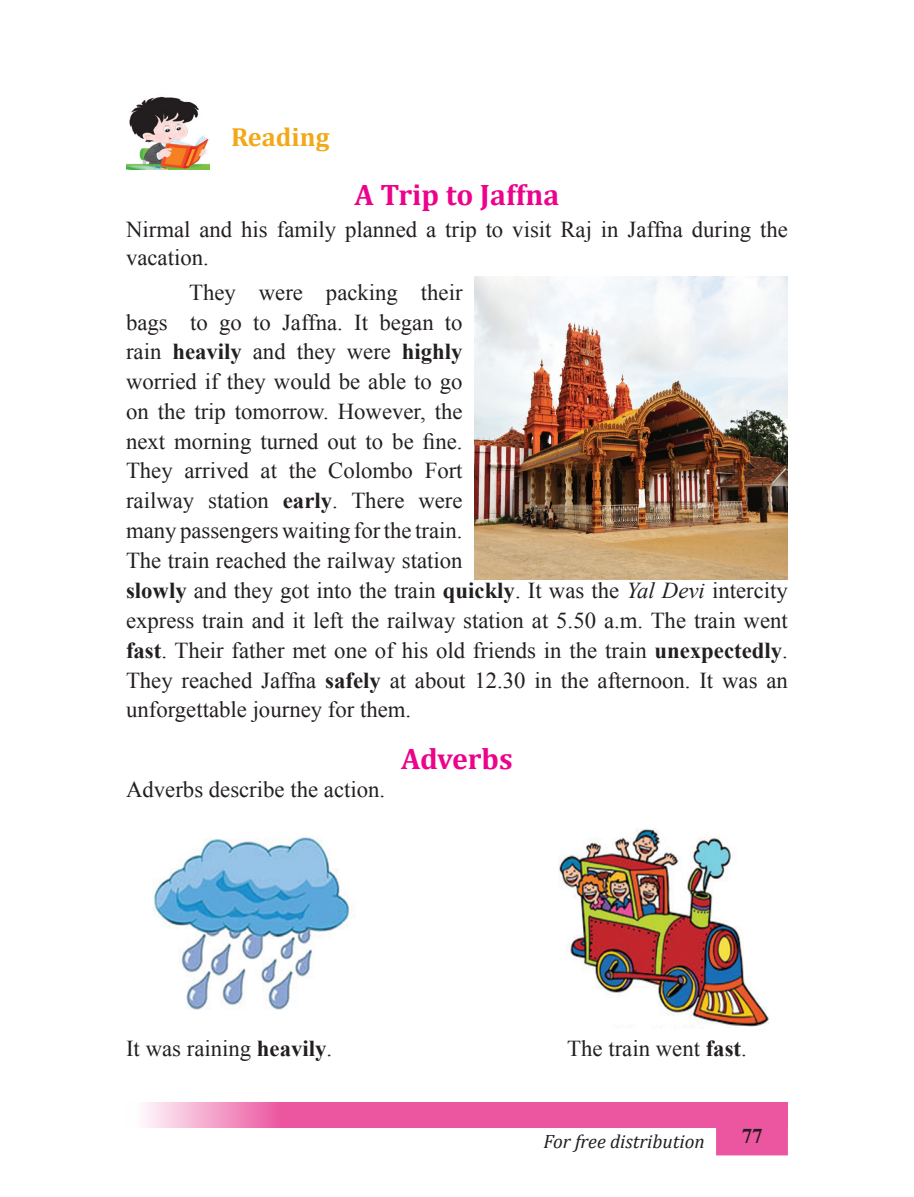
<style>
.page{position:relative;width:914px;height:1197px;background:#fff}
.page>*{position:absolute;margin:0;border:0;box-sizing:border-box;transform-origin:0 0}
.t1{font:700 29.75px "Cambria";color:#ed028c}
.t2{font:700 26.25px "Cambria";color:#f3a817}
.t3{font:22.75px/29.8px "Times New Roman";color:#231f20}
.t4{font:700 21px "Times New Roman";color:#231f20}
.t5{font:italic 19.25px "Cambria";color:#231f20}
.s1{font-weight:700}
.s2{font-style:italic}
</style>
<div class="page">
<div style="left:716px;top:1102px;width:72px;height:53px;background:#ec56a0;border:3px solid #ec56a0"></div>
<svg style="left:144px;top:1102px;width:644px;height:26px;background:#ed67a9"></svg>
<img style="left:126px;top:96px;width:83px;height:73px">
<img style="left:474px;top:276px;width:314px;height:304px">
<img style="left:153px;top:837px;width:201px;height:173px">
<img style="left:558px;top:829px;width:211px;height:199px">
<p class="t2" style="left:231px;top:118px;width:100px">Reading</p>
<h1 class="t1" style="left:354px;top:174px;width:206px">A Trip to Jaffna</h1>
<p class="t3" style="left:126px;top:215px;width:663px;line-height:27.3px">Nirmal and his family planned a trip to visit Raj in Jaffna during the vacation.</p>
<p class="t3" style="left:126px;top:277px;width:663px;text-indent:63px">They were packing their<br>bags to go to Jaffna. It began to<br>rain <span class="s1">heavily</span> and they were <span class="s1">highly<br></span>worried if they would be able to go<br>on the trip tomorrow. However, the<br>next morning turned out to be fine.<br>They arrived at the Colombo Fort<br>railway station <span class="s1">early</span>. There were<br>many passengers waiting for the train.<br>The train reached the railway station<br><span class="s1">slowly</span> and they got into the train <span class="s1">quickly</span>. It was the <span class="s2">Yal Devi</span> intercity express train and it left the railway station at 5.50 a.m. The train went <span class="s1">fast</span>. Their father met one of his old friends in the train <span class="s1">unexpectedly</span>.<br>They reached Jaffna <span class="s1">safely</span> at about 12.30 in the afternoon. It was an unforgettable journey for them.</p>
<h1 class="t1" style="left:401px;top:738px;width:113px">Adverbs</h1>
<p class="t3" style="left:126px;top:774px;width:261px">Adverbs describe the action.</p>
<p class="t3" style="left:126px;top:1033px;width:208px">It was raining <span class="s1">heavily</span>.</p>
<p class="t3" style="left:567px;top:1033px;width:181px">The train went <span class="s1">fast</span>.</p>
<p class="t5" style="left:543px;top:1128px;width:163px">For free distribution</p>
<p class="t4" style="left:741px;top:1121px;width:22px">77</p>
</div>
